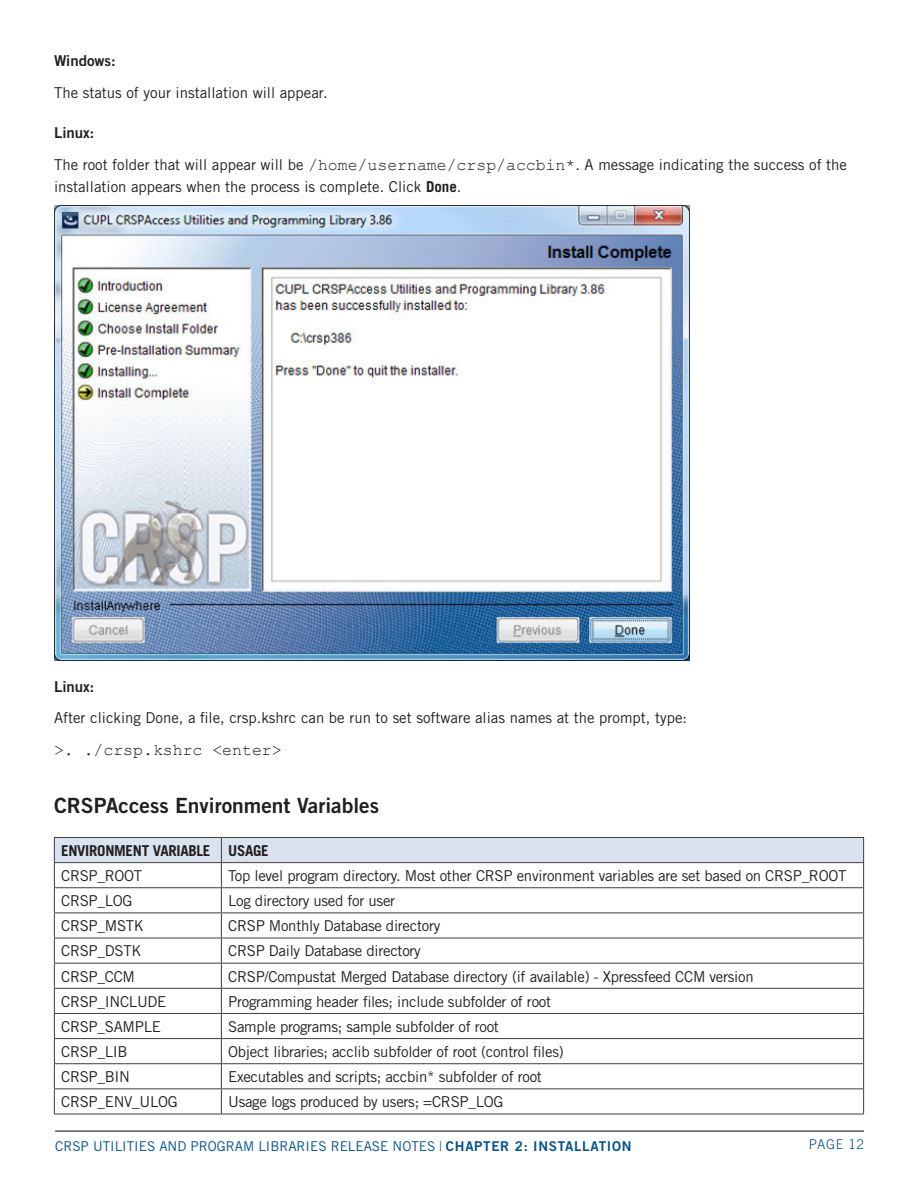
<style>
.page{position:relative;width:918px;height:1188px;background:#fff}
.page>*{position:absolute;margin:0;border:0;box-sizing:border-box;transform-origin:0 0}
.head2{font:21px "Trade Gothic Bold Two";color:#231f20}
.t1{font:16.5px "Courier New";color:#231f20}
.Table1{font:15px "Trade Gothic";letter-spacing:-.02em;color:#231f20}
.Table1-2{font:15px/22.5px "Trade Gothic";color:#231f20}
.Table_Header{font:700 15px "Trade Gothic";letter-spacing:-.02em;color:#231f20}
.head4{font:15px "Trade Gothic Bold Two";color:#231f20}
.t2{font:13.5px "Trade Gothic";color:#005294}
.t3{font:300 13.5px "Trade Gothic";letter-spacing:.05em;color:#005294}
.s1{font-family:"Courier New";font-size:16.5px}
.s2{font-weight:700}
.s3{font-weight:300}
.s4{font-family:"Trade Gothic Bold Two"}
</style>
<div class="page">
<hr style="left:55px;top:1130px;width:809px;height:2px;background:#57585a">
<img style="left:54px;top:205px;width:636px;height:455px">
<hr style="left:54px;top:837px;width:167px;height:1px;background:#3e3e3f">
<hr style="left:221px;top:837px;width:643px;height:1px;background:#3e3e3f">
<svg style="left:54px;top:838px;width:810px;height:276px"></svg>
<hr style="left:54px;top:1114px;width:167px;height:1px;background:#3e3e3f">
<hr style="left:221px;top:1114px;width:643px;height:1px;background:#3e3e3f">
<p class="head4" style="left:54px;top:51px;width:63px">Windows:</p>
<p class="Table1-2" style="left:54px;top:81px;width:275px">The status of your installation will appear.</p>
<p class="head4" style="left:54px;top:123px;width:42px">Linux:</p>
<p class="Table1-2" style="left:54px;top:153px;width:795px">The root folder that will appear will be <span class="s1">/home/username/crsp/accbin*</span>. A message indicating the success of the installation appears when the process is complete. Click <span class="s2">Done</span>.</p>
<p class="head4" style="left:54px;top:677px;width:42px">Linux:</p>
<p class="Table1-2" style="left:54px;top:706px;width:635px">After clicking Done, a file, crsp.kshrc can be run to set software alias names at the prompt, type:</p>
<p class="t1" style="left:54px;top:739px;width:229px">&gt;. ./crsp.kshrc &lt;enter&gt;</p>
<p class="head2" style="left:54px;top:793px;width:327px">CRSPAccess Environment Variables</p>
<p class="Table_Header" style="left:61px;top:841px;width:151px">ENVIRONMENT VARIABLE</p>
<p class="Table_Header" style="left:228px;top:841px;width:42px">USAGE</p>
<p class="Table1" style="left:61px;top:867px;width:83px">CRSP_ROOT</p>
<p class="Table1" style="left:228px;top:867px;width:620px">Top level program directory. Most other CRSP environment variables are set based on CRSP_ROOT</p>
<p class="Table1" style="left:61px;top:892px;width:73px">CRSP_LOG</p>
<p class="Table1" style="left:228px;top:892px;width:169px">Log directory used for user</p>
<p class="Table1" style="left:61px;top:917px;width:84px">CRSP_MSTK</p>
<p class="Table1" style="left:228px;top:917px;width:214px">CRSP Monthly Database directory</p>
<p class="Table1" style="left:61px;top:942px;width:82px">CRSP_DSTK</p>
<p class="Table1" style="left:228px;top:942px;width:194px">CRSP Daily Database directory</p>
<p class="Table1" style="left:61px;top:967px;width:75px">CRSP_CCM</p>
<p class="Table1" style="left:228px;top:967px;width:527px">CRSP/Compustat Merged Database directory (if available) - Xpressfeed CCM version</p>
<p class="Table1" style="left:61px;top:992px;width:107px">CRSP_INCLUDE</p>
<p class="Table1" style="left:228px;top:992px;width:324px">Programming header files; include subfolder of root</p>
<p class="Table1" style="left:61px;top:1017px;width:101px">CRSP_SAMPLE</p>
<p class="Table1" style="left:228px;top:1017px;width:272px">Sample programs; sample subfolder of root</p>
<p class="Table1" style="left:61px;top:1043px;width:68px">CRSP_LIB</p>
<p class="Table1" style="left:228px;top:1043px;width:337px">Object libraries; acclib subfolder of root (control files)</p>
<p class="Table1" style="left:61px;top:1068px;width:70px">CRSP_BIN</p>
<p class="Table1" style="left:228px;top:1068px;width:315px">Executables and scripts; accbin* subfolder of root</p>
<p class="Table1" style="left:61px;top:1093px;width:118px">CRSP_ENV_ULOG</p>
<p class="Table1" style="left:228px;top:1093px;width:277px">Usage logs produced by users; =CRSP_LOG</p>
<p class="t2" style="left:55px;top:1138px;width:578px">CRSP UTILITIES AND PROGRAM LIBRARIES RELEASE NOTES <span class="s3">|</span> <span class="s4">CHAPTER 2: INSTALLATION</span></p>
<p class="t3" style="left:809px;top:1137px;width:57px">PAGE 12</p>
</div>
